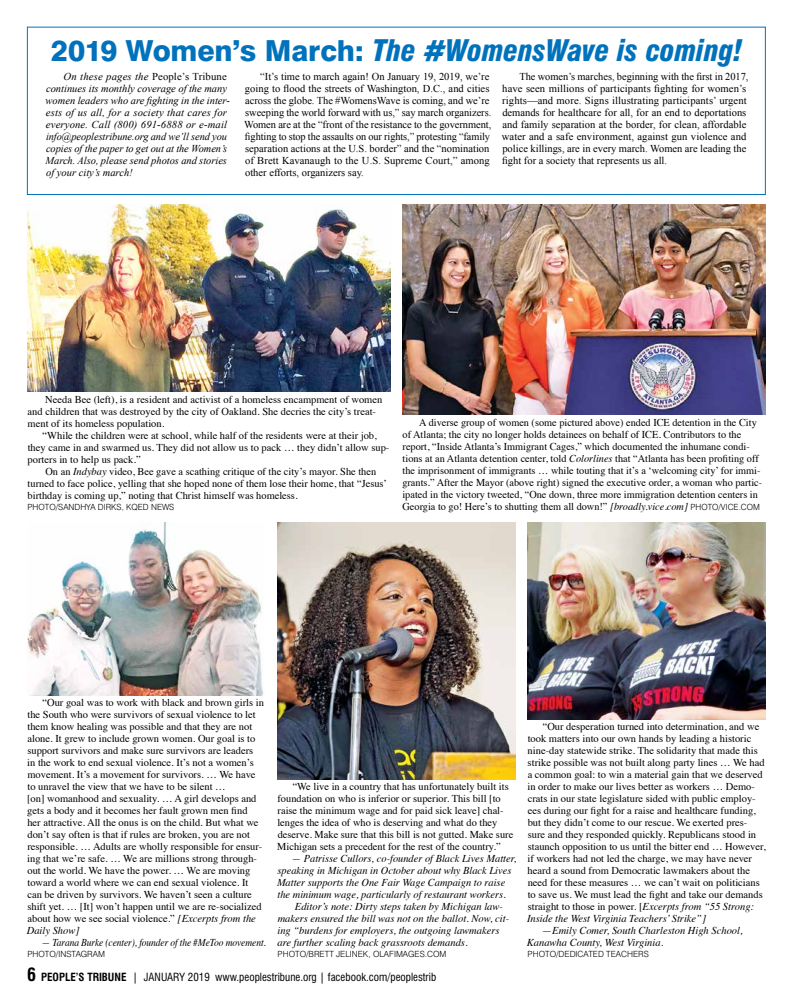
<style>
.page{position:relative;width:792px;height:1008px;background:#fff}
.page>*{position:absolute;margin:0;border:0;box-sizing:border-box;transform-origin:0 0}
.t1{font:italic 900 condensed 29px "Swiss 721 BT";letter-spacing:-.005em;color:#0072bc}
.t2{font:condensed 11px "Swiss 721 BT";color:#000}
.t3{font:10.5px/12px "Times";color:#000}
.t4{font:10.5px/12px "Times New Roman";color:#000}
.t5{font:italic 10.5px "Times";color:#000}
.t6{font:italic 10.5px/12px "Times New Roman";color:#000}
.t7{font:italic 10.5px "Times";color:#000;scale:.9 1}
.t8{font:300 8.5px "Swiss 721 BT";color:#000}
.s1{font-weight:800;font-style:normal;font-stretch:normal}
.s2{font-style:normal}
.s3{font-style:italic}
.s4{font-family:"Swiss 721 BT";font-weight:300;font-size:8.5px}
.s5{font-weight:700;font-size:18px}
.s6{font-weight:700}
</style>
<div class="page">
<div style="left:27px;top:27px;width:739px;height:168px;border:1px solid #0072bc"></div>
<img style="left:402px;top:204px;width:363px;height:211px">
<img style="left:27px;top:204px;width:363px;height:188px">
<img style="left:27px;top:523px;width:237px;height:172px">
<img style="left:277px;top:523px;width:238px;height:256px">
<img style="left:527px;top:523px;width:238px;height:196px">
<h1 class="t1" style="left:51px;top:33px;width:693px"><span class="s1">2019 Women’s March:</span> The #WomensWave is coming!</h1>
<p class="t6" style="left:45px;top:70px;width:186px;text-indent:18px">On these pages the <span class="s2">People’s Tribune </span>continues its monthly coverage of the many women leaders who are fighting in the inter&shy;ests of us all, for a society that cares for everyone. Call (800) 691-6888 or e-mail info@peoplestribune.org and we’ll send you copies of the paper to get out at the Women’s March. Also, please send photos and stories of your city’s march!</p>
<p class="t4" style="left:244px;top:70px;width:249px;text-indent:16px">“It’s time to march again! On January 19, 2019, we’re going to flood the streets of Washington, D.C., and cities across the globe. The #WomensWave is coming, and we’re sweeping the world forward with us,” say march organizers.<br>Women are at the “front of the resistance to the government, fighting to stop the assaults on our rights,” protesting “family separation actions at the U.S. border” and the “nomination of Brett Kavanaugh to the U.S. Supreme Court,” among other efforts, organizers say.</p>
<p class="t4" style="left:502px;top:70px;width:248px;text-indent:18px">The women’s marches, beginning with the first in 2017, have seen millions of participants fighting for women’s rights—and more. Signs illustrating participants’ urgent demands for healthcare for all, for an end to deportations and family separation at the border, for clean, affordable water and a safe environment, against gun violence and police killings, are in every march. Women are leading the fight for a society that represents us all.</p>
<p class="t3" style="left:28px;top:392px;width:356px;text-indent:18px">Needa Bee (left), is a resident and activist of a homeless encampment of women and children that was destroyed by the city of Oakland. She decries the city’s treat&shy;ment of its homeless population.</p>
<p class="t3" style="left:28px;top:428px;width:363px;text-indent:15px">“While the children were at school, while half of the residents were at their job, they came in and swarmed us. They did not allow us to pack … they didn’t allow sup&shy;porters in to help us pack.”</p>
<p class="t3" style="left:28px;top:464px;width:361px;text-indent:18px">On an <span class="s3">Indybay</span> video, Bee gave a scathing critique of the city’s mayor. She then turned to face police, yelling that she hoped none of them lose their home, that “Jesus’ birthday is coming up,” noting that Christ himself was homeless.</p>
<p class="t8" style="left:28px;top:501px;width:148px">PHOTO/SANDHYA DIRKS, KQED NEWS</p>
<p class="t3" style="left:402px;top:415px;width:361px;text-indent:17px">A diverse group of women (some pictured above) ended ICE detention in the City of Atlanta; the city no longer holds detainees on behalf of ICE. Contributors to the report, “Inside Atlanta’s Immigrant Cages,” which documented the inhumane condi&shy;tions at an Atlanta detention center, told <span class="s3">Colorlines</span> that “Atlanta has been profiting off the imprisonment of immigrants … while touting that it’s a ‘welcoming city’ for immi&shy;grants.” After the Mayor (above right) signed the executive order, a woman who partic&shy;ipated in the victory tweeted, “One down, three more immigration detention centers in Georgia to go! Here’s to shutting them all down!” <span class="s3">[broadly.vice.com]</span> <span class="s4">PHOTO/VICE.COM</span></p>
<p class="t3" style="left:27px;top:696px;width:239px;text-indent:16px">“Our goal was to work with black and brown girls in the South who were survivors of sexual violence to let them know healing was possible and that they are not alone. It grew to include grown women. Our goal is to support survivors and make sure survivors are leaders<br>in the work to end sexual violence. It’s not a women’s movement. It’s a movement for survivors. … We have to unravel the view that we have to be silent …<br>[on] womanhood and sexuality. … A girl develops and gets a body and it becomes her fault grown men find<br>her attractive. All the onus is on the child. But what we don’t say often is that if rules are broken, you are not responsible. … Adults are wholly responsible for ensur&shy;ing that we’re safe. … We are millions strong through&shy;out the world. We have the power. … We are moving toward a world where we can end sexual violence. It can be driven by survivors. We haven’t seen a culture shift yet. … [It] won’t happen until we are re-socialized about how we see social violence.” <span class="s3">[Excerpts from the Daily Show]</span></p>
<p class="t7" style="left:42px;top:933px;width:250px">— Tarana Burke (center), founder of the #MeToo movement.</p>
<p class="t8" style="left:27px;top:949px;width:79px">PHOTO/INSTAGRAM</p>
<p class="t3" style="left:277px;top:780px;width:237px;text-indent:15px">“We live in a country that has unfortunately built its foundation on who is inferior or superior. This bill [to raise the minimum wage and for paid sick leave] chal&shy;lenges the idea of who is deserving and what do they deserve. Make sure that this bill is not gutted. Make sure Michigan sets a precedent for the rest of the country.”</p>
<p class="t5" style="left:292px;top:849px;width:226px">— Patrisse Cullors, co-founder of Black Lives Matter,</p>
<p class="t5" style="left:278px;top:861px;width:235px">speaking in Michigan in October about why Black Lives</p>
<p class="t5" style="left:277px;top:873px;width:230px">Matter supports the One Fair Wage Campaign to raise</p>
<p class="t5" style="left:278px;top:885px;width:230px">the minimum wage, particularly of restaurant workers.</p>
<p class="t5" style="left:295px;top:897px;width:210px">Editor’s note: Dirty steps taken by Michigan law-</p>
<p class="t5" style="left:278px;top:909px;width:233px">makers ensured the bill was not on the ballot. Now, cit-</p>
<p class="t5" style="left:277px;top:921px;width:224px">ing “burdens for employers, the outgoing lawmakers</p>
<p class="t5" style="left:278px;top:933px;width:191px">are further scaling back grassroots demands.</p>
<p class="t8" style="left:278px;top:949px;width:170px">PHOTO/BRETT JELINEK, OLAFIMAGES.COM</p>
<p class="t2" style="left:27px;top:970px;width:411px"><span class="s5">6</span> <span class="s6">PEOPLE’S TRIBUNE</span> | JANUARY 2019 www.peoplestribune.org | facebook.com/peoplestrib</p>
<p class="t3" style="left:543px;top:720px;width:218px">“Our desperation turned into determination, and we</p>
<p class="t3" style="left:528px;top:732px;width:225px">took matters into our own hands by leading a historic</p>
<p class="t3" style="left:528px;top:744px;width:232px">nine-day statewide strike. The solidarity that made this</p>
<p class="t3" style="left:528px;top:756px;width:238px">strike possible was not built along party lines … We had</p>
<p class="t3" style="left:528px;top:768px;width:237px">a common goal: to win a material gain that we deserved</p>
<p class="t3" style="left:528px;top:780px;width:229px">in order to make our lives better as workers … Demo-</p>
<p class="t3" style="left:528px;top:792px;width:230px">crats in our state legislature sided with public employ-</p>
<p class="t3" style="left:528px;top:804px;width:230px">ees during our fight for a raise and healthcare funding,</p>
<p class="t3" style="left:528px;top:816px;width:221px">but they didn’t come to our rescue. We exerted pres-</p>
<p class="t3" style="left:528px;top:828px;width:230px">sure and they responded quickly. Republicans stood in</p>
<p class="t3" style="left:528px;top:840px;width:240px">staunch opposition to us until the bitter end … However,</p>
<p class="t3" style="left:528px;top:852px;width:226px">if workers had not led the charge, we may have never</p>
<p class="t3" style="left:528px;top:864px;width:224px">heard a sound from Democratic lawmakers about the</p>
<p class="t3" style="left:528px;top:876px;width:234px">need for these measures … we can’t wait on politicians</p>
<p class="t3" style="left:528px;top:888px;width:237px">to save us. We must lead the fight and take our demands</p>
<p class="t3" style="left:528px;top:900px;width:228px">straight to those in power. [<span class="s3">Excerpts from “55 Strong:</span></p>
<p class="t5" style="left:527px;top:909px;width:181px">Inside the West Virginia Teachers’ Strike”]</p>
<p class="t5" style="left:542px;top:921px;width:202px"><span class="s2">—</span>Emily Comer, South Charleston High School,</p>
<p class="t5" style="left:527px;top:933px;width:138px">Kanawha County, West Virginia.</p>
<p class="t8" style="left:528px;top:949px;width:123px">PHOTO/DEDICATED TEACHERS</p>
</div>
